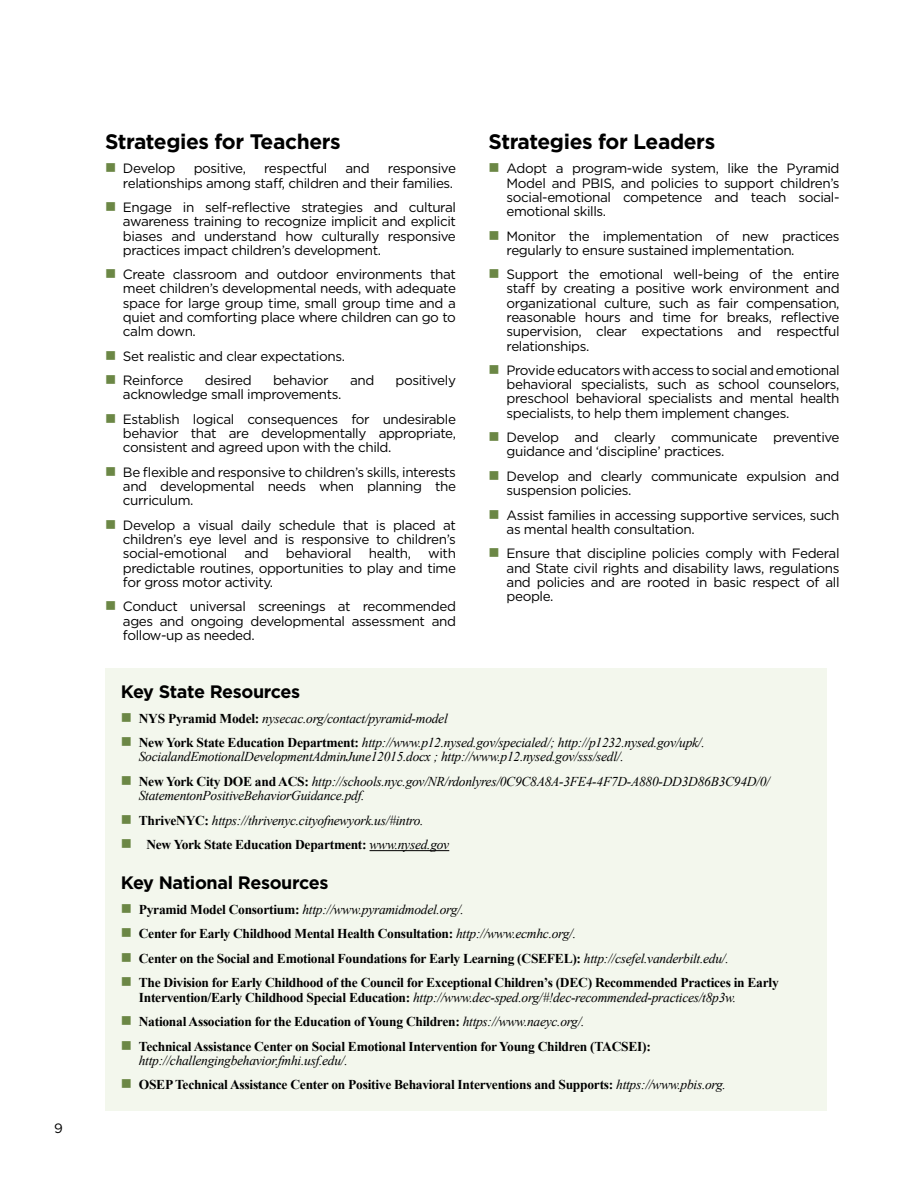
<style>
.page{position:relative;width:918px;height:1188px;background:#fff}
.page>*{position:absolute;margin:0;border:0;box-sizing:border-box;transform-origin:0 0}
.t1{font:700 21px "Gotham";letter-spacing:-.02em;color:#000}
.t2{font:700 18px "Gotham";letter-spacing:-.02em;color:#000}
.t3{font:13.5px/14.2px "Gotham";letter-spacing:-.03em;color:#000;text-align:justify}
.t4{font:700 13.5px/14.2px "Times New Roman";letter-spacing:-.02em;color:#000}
.t5{font:italic 13.5px/14.2px "Times New Roman";letter-spacing:-.02em;color:#000}
.s1{color:#6b8745}
.s2{font-weight:700;font-style:normal}
.s3{font-weight:400;font-style:italic}
</style>
<div class="page">
<div style="left:106px;top:669px;width:721px;height:442px;background:#f3f7ed"></div>
<hr style="left:370px;top:850px;width:79px;height:1px;background:#000">
<p class="t3" style="left:54px;top:1121px;width:10px">9</p>
<h1 class="t1" style="left:105px;top:127px;width:237px">Strategies for Teachers</h1>
<p class="t3" style="left:105px;top:161px;width:72px"><span class="s1">■</span> Develop</p>
<p class="t3" style="left:194px;top:161px;width:54px">positive,</p>
<p class="t3" style="left:264px;top:161px;width:65px">respectful</p>
<p class="t3" style="left:346px;top:161px;width:26px">and</p>
<p class="t3" style="left:123px;top:161px;width:335px;text-align:right">responsive<br>relationships among staff, children and their families.</p>
<p class="t3" style="left:123px;top:200px;width:335px;text-indent:-18px"><span class="s1">■</span> Engage in self-reflective strategies and cultural awareness training to recognize implicit and explicit biases and understand how culturally responsive practices impact children’s development.</p>
<p class="t3" style="left:123px;top:267px;width:335px;text-indent:-18px"><span class="s1">■</span> Create classroom and outdoor environments that meet children’s developmental needs, with adequate space for large group time, small group time and a quiet and comforting place where children can go to calm down.</p>
<p class="t3" style="left:105px;top:349px;width:241px"><span class="s1">■</span> Set realistic and clear expectations.</p>
<p class="t3" style="left:105px;top:373px;width:80px"><span class="s1">■</span> Reinforce</p>
<p class="t3" style="left:205px;top:373px;width:48px">desired</p>
<p class="t3" style="left:273px;top:373px;width:57px">behavior</p>
<p class="t3" style="left:350px;top:373px;width:26px">and</p>
<p class="t3" style="left:396px;top:373px;width:62px">positively</p>
<p class="t3" style="left:123px;top:387px;width:220px">acknowledge small improvements.</p>
<p class="t3" style="left:123px;top:412px;width:335px;text-indent:-18px"><span class="s1">■</span> Establish logical consequences for undesirable behavior that are developmentally appropriate, consistent and agreed upon with the child.</p>
<p class="t3" style="left:123px;top:465px;width:335px;text-indent:-18px"><span class="s1">■</span> Be flexible and responsive to children’s skills, interests and developmental needs when planning the curriculum.</p>
<p class="t3" style="left:123px;top:518px;width:335px;text-indent:-18px"><span class="s1">■</span> Develop a visual daily schedule that is placed at children’s eye level and is responsive to children’s social-emotional</p>
<p class="t3" style="left:123px;top:546px;width:335px;text-indent:305px">with predictable routines, opportunities to play and time for gross motor activity.</p>
<p class="t3" style="left:123px;top:599px;width:335px;text-indent:-18px"><span class="s1">■</span> Conduct universal screenings at recommended ages and ongoing developmental assessment and follow-up as needed.</p>
<p class="t3" style="left:245px;top:546px;width:26px">and</p>
<p class="t3" style="left:286px;top:546px;width:67px">behavioral</p>
<p class="t3" style="left:369px;top:546px;width:44px">health,</p>
<h1 class="t1" style="left:489px;top:127px;width:228px">Strategies for Leaders</h1>
<p class="t3" style="left:507px;top:161px;width:335px;text-indent:-18px"><span class="s1">■</span> Adopt a program-wide system, like the Pyramid Model and PBIS, and policies to support children’s social-emotional competence and teach social&shy;emotional skills.</p>
<p class="t3" style="left:507px;top:228px;width:335px;text-indent:-18px"><span class="s1">■</span> Monitor the implementation of new practices regularly to ensure sustained implementation.</p>
<p class="t3" style="left:507px;top:267px;width:335px;text-indent:-18px"><span class="s1">■</span> Support the emotional well-being of the entire staff by creating a positive work environment and organizational culture, such as fair compensation, reasonable hours and time for breaks, reflective supervision, clear expectations and respectful relationships.</p>
<p class="t3" style="left:507px;top:363px;width:335px;text-indent:-18px"><span class="s1">■</span> Provide educators with access to social and emotional behavioral specialists, such as school counselors, preschool behavioral specialists and mental health specialists, to help them implement changes.</p>
<p class="t3" style="left:507px;top:430px;width:335px;text-indent:-18px"><span class="s1">■</span> Develop and clearly communicate preventive guidance and ‘discipline’ practices.</p>
<p class="t3" style="left:507px;top:469px;width:334px;text-indent:-18px"><span class="s1">■</span> Develop and clearly communicate expulsion and suspension policies.</p>
<p class="t3" style="left:507px;top:507px;width:335px;text-indent:-18px"><span class="s1">■</span> Assist families in accessing supportive services, such as mental health consultation.</p>
<p class="t3" style="left:507px;top:546px;width:334px;text-indent:-18px"><span class="s1">■</span> Ensure that discipline policies comply with Federal and State civil rights and disability laws, regulations and policies and are rooted in basic respect of all people.</p>
<h2 class="t2" style="left:121px;top:680px;width:181px">Key State Resources</h2>
<p class="t5" style="left:121px;top:711px;width:328px"><span class="s1">■</span> <span class="s2">NYS Pyramid Model:</span> nysecac.org/contact/pyramid-model</p>
<p class="t5" style="left:139px;top:735px;width:567px;text-indent:-18px"><span class="s1">■</span> <span class="s2">New York State Education Department:</span> http://www.p12.nysed.gov/specialed/; http://p1232.nysed.gov/upk/.<br>SocialandEmotionalDevelopmentAdminJune12015.docx ; http://www.p12.nysed.gov/sss/sedl/.</p>
<p class="t5" style="left:139px;top:774px;width:633px;text-indent:-18px"><span class="s1">■</span> <span class="s2">New York City DOE and ACS:</span> http://schools.nyc.gov/NR/rdonlyres/0C9C8A8A-3FE4-4F7D-A880-DD3D86B3C94D/0/<br>StatementonPositiveBehaviorGuidance.pdf.</p>
<p class="t5" style="left:121px;top:813px;width:304px"><span class="s1">■</span> <span class="s2">ThriveNYC:</span> https://thrivenyc.cityofnewyork.us/#intro.</p>
<p class="t4" style="left:121px;top:837px;width:330px"><span class="s1">■</span> New York State Education Department: <span class="s3">www.nysed.gov</span></p>
<h2 class="t2" style="left:121px;top:871px;width:209px">Key National Resources</h2>
<p class="t5" style="left:121px;top:902px;width:345px"><span class="s1">■</span> <span class="s2">Pyramid Model Consortium:</span> http://www.pyramidmodel.org/.</p>
<p class="t4" style="left:121px;top:926px;width:457px"><span class="s1">■</span> Center for Early Childhood Mental Health Consultation: <span class="s3">http://www.ecmhc.org/.</span></p>
<p class="t4" style="left:121px;top:951px;width:609px"><span class="s1">■</span> Center on the Social and Emotional Foundations for Early Learning (CSEFEL): <span class="s3">http://csefel.vanderbilt.edu/.</span></p>
<p class="t4" style="left:139px;top:975px;width:641px;text-indent:-18px"><span class="s1">■</span> The Division for Early Childhood of the Council for Exceptional Children’s (DEC) Recommended Practices in Early<br>Intervention/Early Childhood Special Education: <span class="s3">http://www.dec-sped.org/#!dec-recommended-practices/t8p3w.</span></p>
<p class="t4" style="left:121px;top:1014px;width:465px"><span class="s1">■</span> National Association for the Education of Young Children: <span class="s3">https://www.naeyc.org/.</span></p>
<p class="t4" style="left:139px;top:1039px;width:514px;text-indent:-18px"><span class="s1">■</span> Technical Assistance Center on Social Emotional Intervention for Young Children (TACSEI): <span class="s3">http://challengingbehavior.fmhi.usf.edu/.</span></p>
<p class="t4" style="left:121px;top:1077px;width:607px"><span class="s1">■</span> OSEP Technical Assistance Center on Positive Behavioral Interventions and Supports: <span class="s3">https://www.pbis.org.</span></p>
</div>
